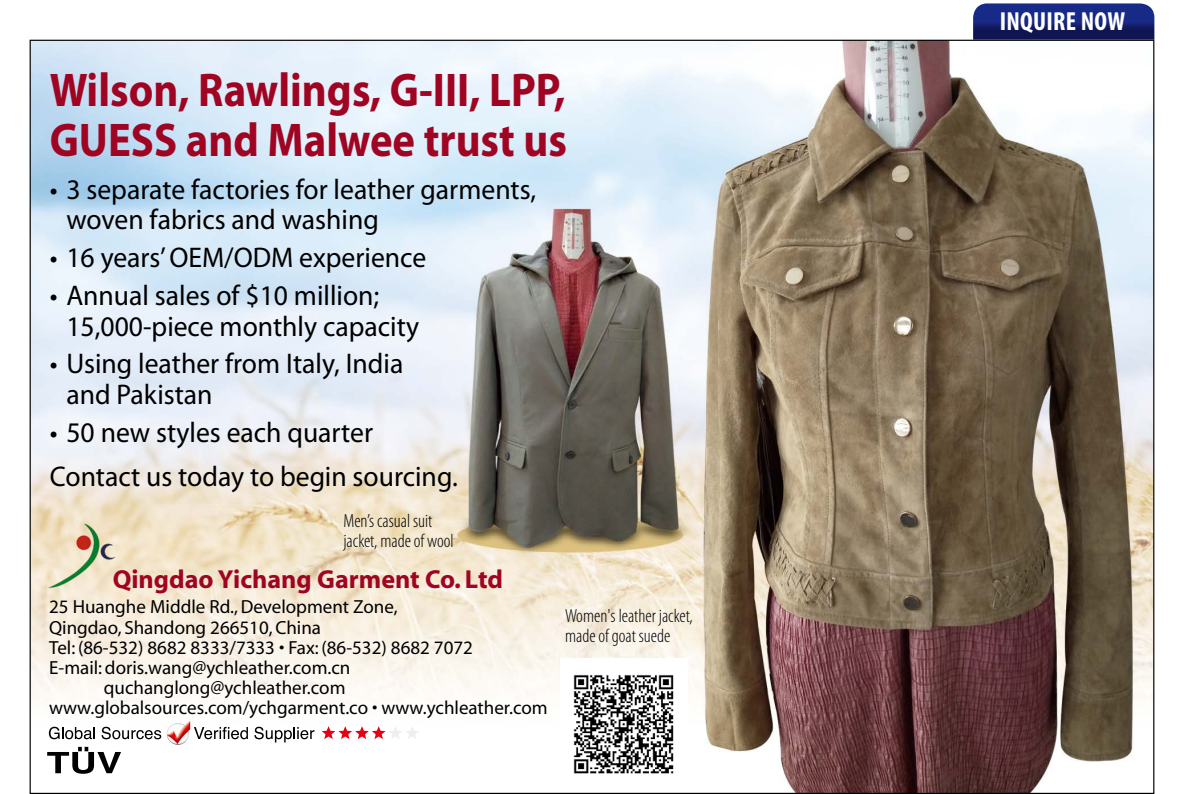
<style>
.page{position:relative;width:1184px;height:794px;background:#fff}
.page>*{position:absolute;margin:0;border:0;box-sizing:border-box;transform-origin:0 0}
.t1{font:700 47.5px/49.8px "Myriad Pro";color:#9f0522;scale:.9 1}
.t2{font:28.5px/30.8px "Myriad Pro";color:#000}
.t3{font:700 condensed 26.25px "Myriad Pro";letter-spacing:.01em;color:#fff}
.t4{font:700 26px "Myriad";color:#9f0522}
.t5{font:19px "Myriad";color:#000}
.t6{font:300 condensed 19px/20.2px "Myriad Pro";color:#000}
</style>
<div class="page">
<img style="left:32px;top:42px;width:1120px;height:750px">
<div style="left:559px;top:658px;width:128px;height:128px;background:#fff"></div>
<img style="left:573px;top:675px;width:101px;height:99px">
<svg style="left:49px;top:726px;width:46px;height:13px"></svg>
<svg style="left:102px;top:726px;width:59px;height:13px"></svg>
<svg style="left:194px;top:727px;width:54px;height:12px"></svg>
<svg style="left:254px;top:726px;width:60px;height:16px"></svg>
<img style="left:167px;top:720px;width:23px;height:25px">
<svg style="left:322px;top:726px;width:97px;height:13px"></svg>
<svg style="left:47px;top:747px;width:74px;height:27px"></svg>
<img style="left:29px;top:514px;width:116px;height:83px">
<svg style="left:973px;top:3px;width:181px;height:37px;background:#1b2876"></svg>
<h1 class="t1" style="left:50px;top:64px;width:576px">Wilson, Rawlings, G-III, LPP,<br>GUESS and Malwee trust us</h1>
<p class="t2" style="left:66px;top:173px;width:471px;text-indent:-17px">• 3 separate factories for leather garments, woven fabrics and washing</p>
<p class="t2" style="left:50px;top:242px;width:378px">• 16 years’OEM/ODM experience</p>
<p class="t2" style="left:66px;top:279px;width:354px;text-indent:-17px">• Annual sales of $10 million;<br>15,000-piece monthly capacity</p>
<p class="t2" style="left:66px;top:348px;width:338px;text-indent:-17px">• Using leather from Italy, India and Pakistan</p>
<p class="t2" style="left:50px;top:409px;width:409px;line-height:44.2px">• 50 new styles each quarter<br>Contact us today to begin sourcing.</p>
<p class="t6" style="left:343px;top:510px;width:112px">Men’s casual suit jacket, made of wool</p>
<p class="t4" style="left:113px;top:566px;width:392px">Qingdao Yichang Garment Co. Ltd</p>
<p class="t5" style="left:49px;top:597px;width:350px">25 Huanghe Middle Rd., Development Zone,</p>
<p class="t5" style="left:49px;top:617px;width:273px">Qingdao, Shandong 266510, China</p>
<p class="t5" style="left:49px;top:638px;width:425px">Tel: (86-532) 8682 8333/7333 • Fax: (86-532) 8682 7072</p>
<p class="t5" style="left:49px;top:658px;width:303px">E-mail: doris.wang@ychleather.com.cn</p>
<p class="t5" style="left:104px;top:678px;width:243px">quchanglong@ychleather.com</p>
<p class="t5" style="left:49px;top:698px;width:500px">www.globalsources.com/ychgarment.co • www.ychleather.com</p>
<p class="t6" style="left:565px;top:605px;width:129px">Women's leather jacket, made of goat suede</p>
<p class="t3" style="left:999px;top:5px;width:127px">INQUIRE NOW</p>
</div>
